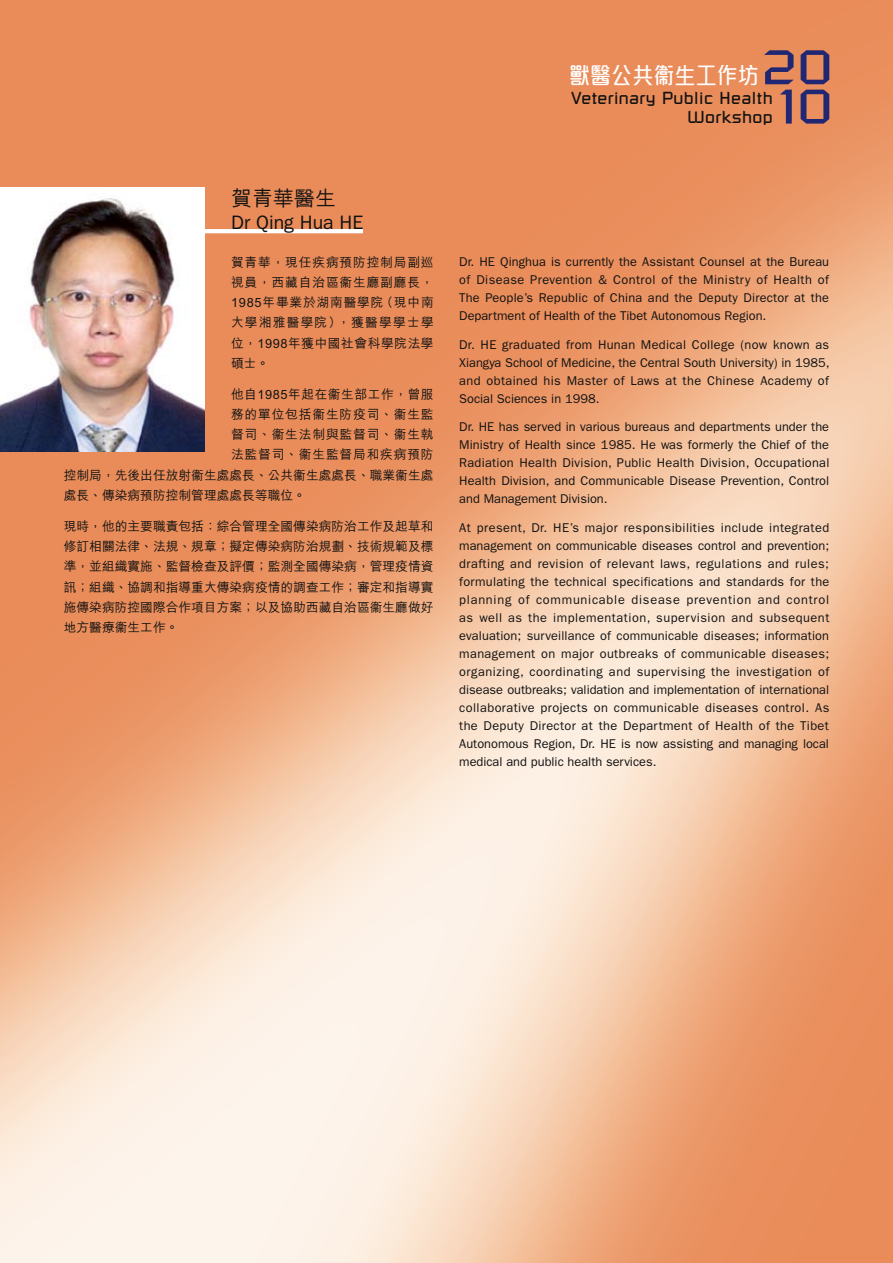
<style>
.page{position:relative;width:893px;height:1263px;background:#fff}
.page>*{position:absolute;margin:0;border:0;box-sizing:border-box;transform-origin:0 0}
.t1{font:48px/39.3px "Russell Square";color:#212772;text-align:center;scale:1.2 1}
.t2{font:500 23.1px "M Elle HK";letter-spacing:.005em;color:#fff;scale:.91 1}
.t3{font:500 21px "M Hei HK";color:#121212}
.t4{font:19.5px "Franklin Gothic";color:#121212}
.t5{font:17.25px/19.5px "Russell Square";letter-spacing:.025em;color:#121212;text-align:right}
.t6{font:12.75px/18px "Franklin Gothic";color:#121212;text-align:justify}
.t7{font:500 12.75px/20.2px "M Hei HK";letter-spacing:.04em;color:#121212;text-align:justify}
.t8{font:500 12.75px "M Hei HK";color:#121212}
.t9{font:500 12.75px "M Hei HK";letter-spacing:.065em;color:#121212}
</style>
<div class="page">
<img style="left:0;top:0;width:893px;height:1263px">
<hr style="left:106px;top:229px;width:257px;height:4px;background:#fff">
<img style="left:0;top:187px;width:204px;height:264px">
<h3 class="t3" style="left:231px;top:183px;width:106px">賀青華醫生</h3>
<h3 class="t4" style="left:231px;top:211px;width:134px">Dr Qing Hua HE</h3>
<p class="t7" style="left:231px;top:251px;width:204px">賀青華，現任疾病預防控制局副巡視員，西藏自治區衞生廳副廳長，1985年畢業於湖南醫學院（現中南大學湘雅醫學院），獲醫學學士學位，1998年獲中國社會科學院法學碩士。</p>
<p class="t7" style="left:231px;top:383px;width:204px">他自1985年起在衞生部工作，曾服</p>
<p class="t9" style="left:231px;top:405px;width:204px">務的單位包括衞生防疫司、衞生監</p>
<p class="t9" style="left:231px;top:425px;width:204px">督司、衞生法制與監督司、衞生執</p>
<p class="t9" style="left:231px;top:445px;width:204px">法監督司、衞生監督局和疾病預防</p>
<p class="t8" style="left:64px;top:466px;width:371px">控制局，先後出任放射衞生處處長、公共衞生處處長、職業衞生處</p>
<p class="t8" style="left:64px;top:486px;width:244px">處長、傳染病預防控制管理處處長等職位。</p>
<p class="t7" style="left:64px;top:515px;width:371px">現時，他的主要職責包括：綜合管理全國傳染病防治工作及起草和修訂相關法律、法規、規章；擬定傳染病防治規劃、技術規範及標準，並組織實施、監督檢查及評價；監測全國傳染病，管理疫情資訊；組織、協調和指導重大傳染病疫情的調查工作；審定和指導實施傳染病防控國際合作項目方案；以及協助西藏自治區衞生廳做好地方醫療衞生工作。</p>
<h1 class="t1" style="left:762px;top:47px;width:61px">20<br>10</h1>
<h2 class="t2" style="left:569px;top:59px;width:210px">獸醫公共衞生工作坊</h2>
<h3 class="t5" style="left:571px;top:87px;width:203px">Veterinary Public Health<br>Workshop</h3>
<p class="t6" style="left:459px;top:253px;width:371px">Dr. HE Qinghua is currently the Assistant Counsel at the Bureau of Disease Prevention &amp; Control of the Ministry of Health of The People’s Republic of China and the Deputy Director at the Department of Health of the Tibet Autonomous Region.</p>
<p class="t6" style="left:459px;top:335px;width:372px">Dr. HE graduated from Hunan Medical College (now known as Xiangya School of Medicine, the Central South University) in 1985, and obtained his Master of Laws at the Chinese Academy of Social Sciences in 1998.</p>
<p class="t6" style="left:459px;top:418px;width:372px">Dr. HE has served in various bureaus and departments under the Ministry of Health since 1985. He was formerly the Chief of the Radiation Health Division, Public Health Division, Occupational Health Division, and Communicable Disease Prevention, Control and Management Division.</p>
<p class="t6" style="left:459px;top:518px;width:372px">At present, Dr. HE’s major responsibilities include integrated management on communicable diseases control and prevention; drafting and revision of relevant laws, regulations and rules; formulating the technical specifications and standards for the planning of communicable disease prevention and control as well as the implementation, supervision and subsequent evaluation; surveillance of communicable diseases; information management on major outbreaks of communicable diseases; organizing, coordinating and supervising the investigation of disease outbreaks; validation and implementation of international collaborative projects on communicable diseases control. As the Deputy Director at the Department of Health of the Tibet Autonomous Region, Dr. HE is now assisting and managing local medical and public health services.</p>
</div>
